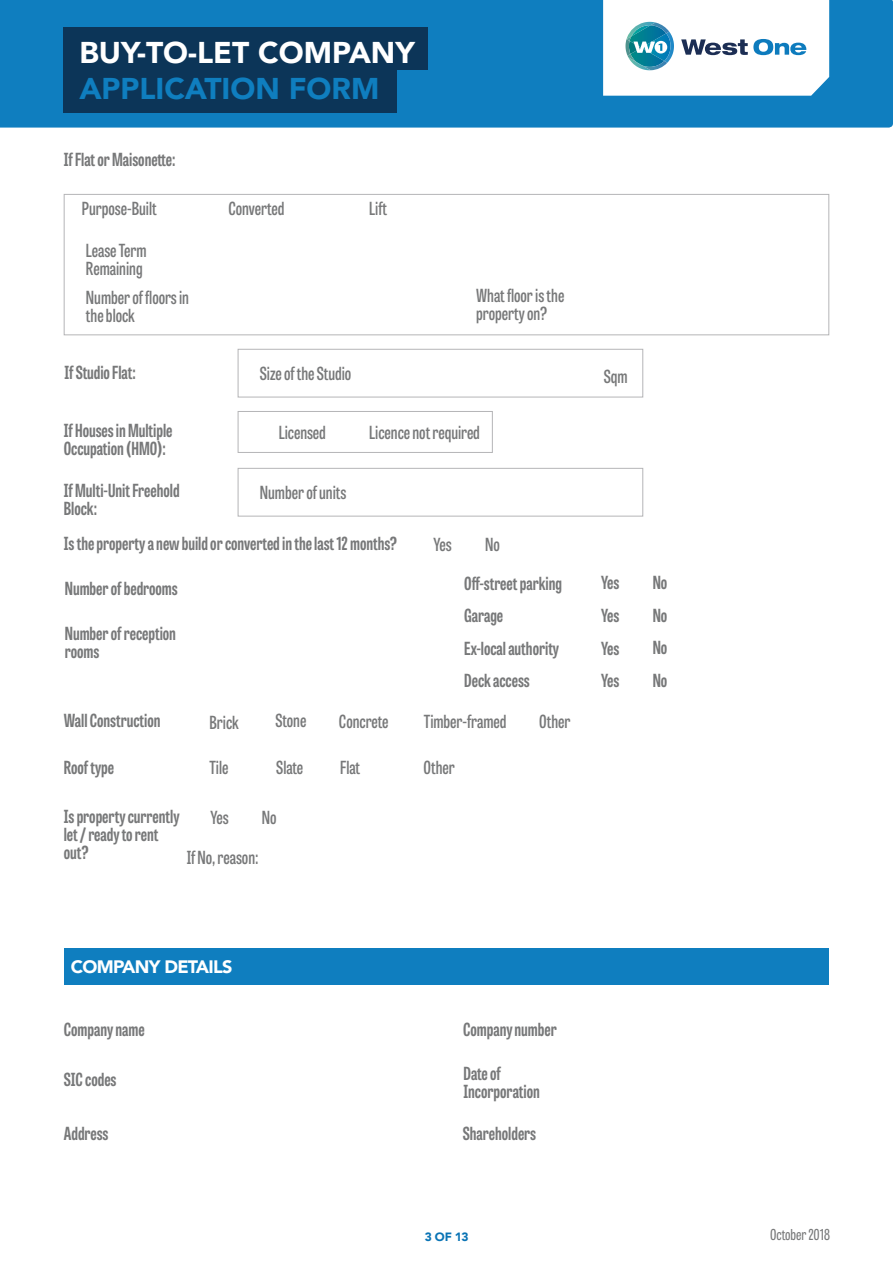
<style>
.page{position:relative;width:893px;height:1263px;background:#fff}
.page>*{position:absolute;margin:0;border:0;box-sizing:border-box;transform-origin:0 0}
.t1{font:900 30px "Avenir";color:#fff}
.t2{font:900 30px "Avenir";color:#0f7ebf}
.t3{font:700 18px/32.5px "Tablet Gothic Compressed";color:#777879}
.t4{font:600 18px/18px "Tablet Gothic Compressed";color:#777879}
.t5{font:900 18px "Avenir";letter-spacing:-.04em;color:#fff}
.t6{font:15px "Tablet Gothic Compressed";color:#777879}
.t7{font:900 12px "Avenir";color:#0a74b5}
</style>
<div class="page">
<div style="left:0;top:0;width:893px;height:128px;background:#0f7ebf"></div>
<div style="left:64px;top:28px;width:364px;height:42px;background:#0c3558"></div>
<div style="left:64px;top:70px;width:333px;height:43px;background:#0c3558"></div>
<svg style="left:603px;top:0;width:226px;height:96px"></svg>
<div style="left:64px;top:194px;width:765px;height:141px;border:1px solid #b5b5b7"></div>
<div style="left:238px;top:349px;width:405px;height:48px;border:1px solid #b5b5b7"></div>
<div style="left:238px;top:411px;width:255px;height:42px;border:1px solid #b5b5b7"></div>
<div style="left:238px;top:468px;width:405px;height:48px;border:1px solid #b5b5b7"></div>
<div style="left:64px;top:948px;width:764px;height:37px;background:#0f7ebf"></div>
<h1 class="t1" style="left:79px;top:26px;width:337px">BUY-TO-LET COMPANY</h1>
<h1 class="t2" style="left:79px;top:62px;width:301px">APPLICATION FORM</h1>
<p class="t3" style="left:64px;top:142px;width:113px">If Flat or Maisonette:</p>
<p class="t4" style="left:82px;top:198px;width:76px">Purpose-Built</p>
<p class="t4" style="left:228px;top:198px;width:58px">Converted</p>
<p class="t4" style="left:369px;top:198px;width:20px">Lift</p>
<p class="t4" style="left:86px;top:240px;width:62px">Lease Term<br>Remaining</p>
<p class="t4" style="left:86px;top:288px;width:105px">Number of floors in the block</p>
<p class="t4" style="left:476px;top:286px;width:90px">What floor is the property on?</p>
<p class="t3" style="left:64px;top:355px;width:73px">If Studio Flat:</p>
<p class="t4" style="left:260px;top:364px;width:93px">Size of the Studio</p>
<p class="t4" style="left:604px;top:366px;width:25px">Sqm</p>
<p class="t3" style="left:64px;top:421px;width:110px;line-height:18px">If Houses in Multiple<br>Occupation (HMO):</p>
<p class="t3" style="left:64px;top:481px;width:117px;line-height:18px">If Multi-Unit Freehold<br>Block:</p>
<p class="t4" style="left:260px;top:483px;width:88px">Number of units</p>
<p class="t4" style="left:279px;top:422px;width:49px">Licensed</p>
<p class="t4" style="left:369px;top:422px;width:112px">Licence not required</p>
<p class="t3" style="left:64px;top:526px;width:335px">Is the property a new build or converted in the last 12 months?</p>
<p class="t4" style="left:433px;top:535px;width:20px">Yes</p>
<p class="t4" style="left:485px;top:535px;width:16px">No</p>
<p class="t3" style="left:65px;top:571px;width:114px">Number of bedrooms</p>
<p class="t3" style="left:464px;top:566px;width:99px">Off-street parking<br>Garage<br>Ex-local authority<br>Deck access</p>
<p class="t3" style="left:65px;top:623px;width:113px;line-height:18px">Number of reception rooms</p>
<p class="t3" style="left:64px;top:704px;width:98px">Wall Construction</p>
<p class="t4" style="left:209px;top:712px;width:31px">Brick</p>
<p class="t4" style="left:275px;top:710px;width:32px">Stone</p>
<p class="t4" style="left:339px;top:711px;width:51px">Concrete</p>
<p class="t4" style="left:424px;top:711px;width:84px">Timber-framed</p>
<p class="t4" style="left:539px;top:711px;width:33px">Other</p>
<p class="t3" style="left:64px;top:750px;width:52px">Roof type</p>
<p class="t4" style="left:209px;top:757px;width:21px">Tile</p>
<p class="t4" style="left:276px;top:757px;width:29px">Slate</p>
<p class="t4" style="left:340px;top:757px;width:21px">Flat</p>
<p class="t4" style="left:423px;top:757px;width:33px">Other</p>
<p class="t3" style="left:64px;top:807px;width:117px;line-height:18px">Is property currently let / ready to rent out?</p>
<p class="t4" style="left:210px;top:808px;width:20px">Yes</p>
<p class="t4" style="left:262px;top:808px;width:16px">No</p>
<p class="t4" style="left:187px;top:848px;width:73px">If No, reason:</p>
<p class="t3" style="left:601px;top:566px;width:20px">Yes</p>
<p class="t3" style="left:653px;top:566px;width:16px">No</p>
<p class="t3" style="left:601px;top:598px;width:20px;text-align:justify">Yes Yes Yes</p>
<p class="t3" style="left:653px;top:598px;width:16px;text-align:justify">No No No</p>
<p class="t5" style="left:71px;top:951px;width:163px">COMPANY DETAILS</p>
<p class="t3" style="left:64px;top:1012px;width:82px">Company name</p>
<p class="t3" style="left:463px;top:1012px;width:95px">Company number</p>
<p class="t3" style="left:64px;top:1062px;width:54px">SIC codes</p>
<p class="t3" style="left:64px;top:1116px;width:46px">Address</p>
<p class="t3" style="left:463px;top:1063px;width:78px;line-height:18px">Date of<br>Incorporation</p>
<p class="t3" style="left:463px;top:1116px;width:75px">Shareholders</p>
<p class="t7" style="left:425px;top:1227px;width:45px">3 OF 13</p>
<p class="t6" style="left:770px;top:1224px;width:62px">October 2018</p>
</div>
